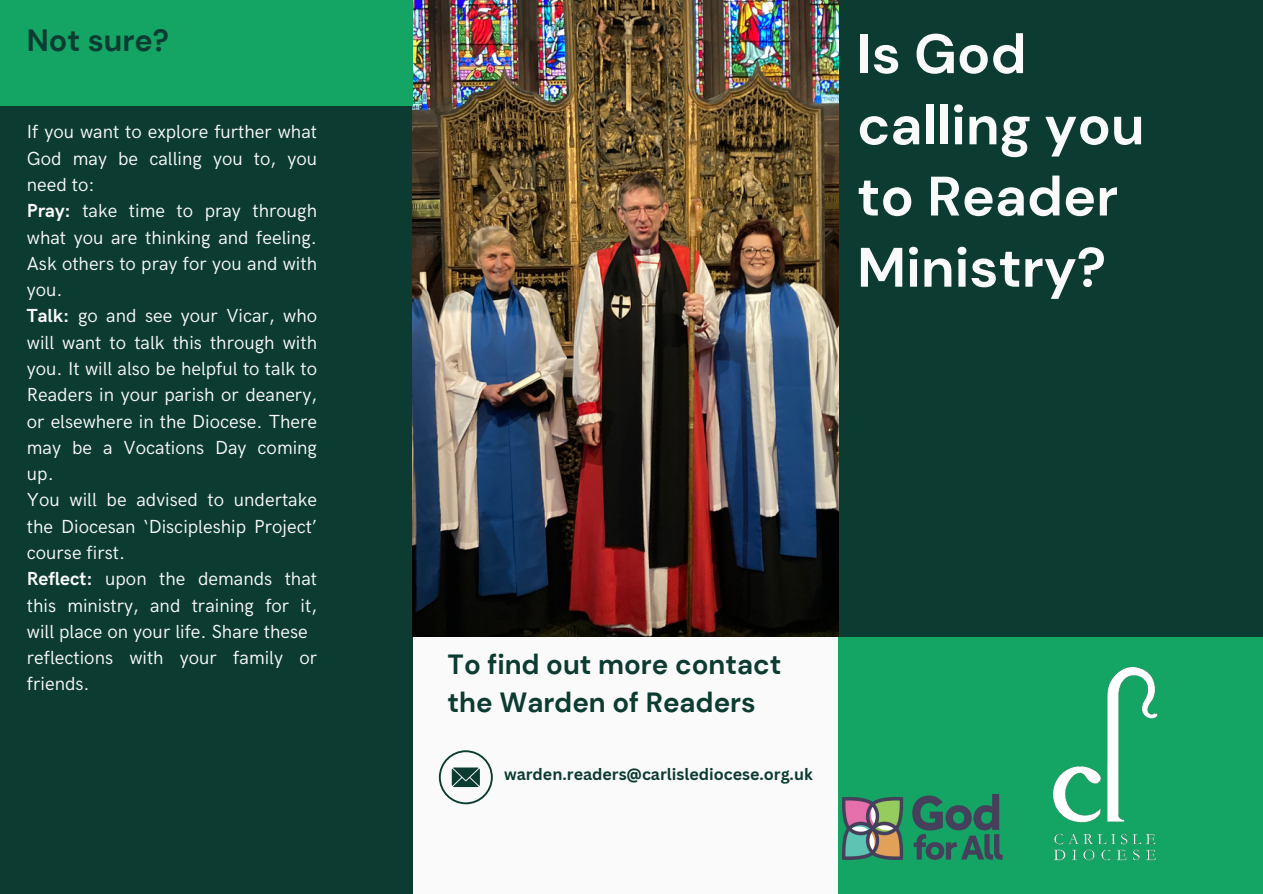
<style>
.page{position:relative;width:1263px;height:894px;background:#fff}
.page>*{position:absolute;margin:0;border:0;box-sizing:border-box;transform-origin:0 0}
.t1{font:700 55.5px/71.1px "DM Sans";color:#fafafa}
.t2{font:700 30.6px "DM Sans";color:#0b3b31}
.t3{font:700 27.75px/38.2px "DM Sans";color:#0b3b31}
.t4{font:18.9px/26.2px "HK Grotesk";color:#fafafa}
.t5{font:700 16.05px "Canva Sans";color:#0b3b31}
.s1{font-weight:700}
</style>
<div class="page">
<div style="left:0;top:0;width:1263px;height:893px;background:#0b3b31"></div>
<div style="left:413px;top:620px;width:425px;height:273px;background:#fafafa"></div>
<img style="left:413px;top:0;width:425px;height:636px">
<div style="left:0;top:0;width:413px;height:106px;background:#14a463"></div>
<div style="left:838px;top:636px;width:425px;height:257px;background:#14a463"></div>
<svg style="left:439px;top:750px;width:54px;height:54px"></svg>
<img style="left:843px;top:794px;width:159px;height:64px">
<img style="left:1053px;top:667px;width:105px;height:194px">
<h2 class="t2" style="left:27px;top:21px;width:144px">Not sure?</h2>
<p class="t4" style="left:27px;top:120px;width:292px">If you want to explore further what<br>God may be calling you to, you need to:<br><span class="s1">Pray:</span> take time to pray through what you are thinking and feeling.<br>Ask others to pray for you and with you.<br><span class="s1">Talk:</span> go and see your Vicar, who will want to talk this through with you. It will also be helpful to talk to<br>Readers in your parish or deanery, or elsewhere in the Diocese. There may be a Vocations Day coming up.<br>You will be advised to undertake the Diocesan ‘Discipleship Project’ course first.<br><span class="s1">Reflect:</span> upon the demands that this ministry, and training for it, will place on your life. Share these reflections with your family or friends.</p>
<p class="t1" style="left:857px;top:19px;width:289px">Is God calling you to Reader<br>Ministry?</p>
<h1 class="t3" style="left:448px;top:645px;width:335px">To find out more contact the Warden of Readers</h1>
<p class="t5" style="left:504px;top:762px;width:310px">warden.readers@carlislediocese.org.uk</p>
</div>
